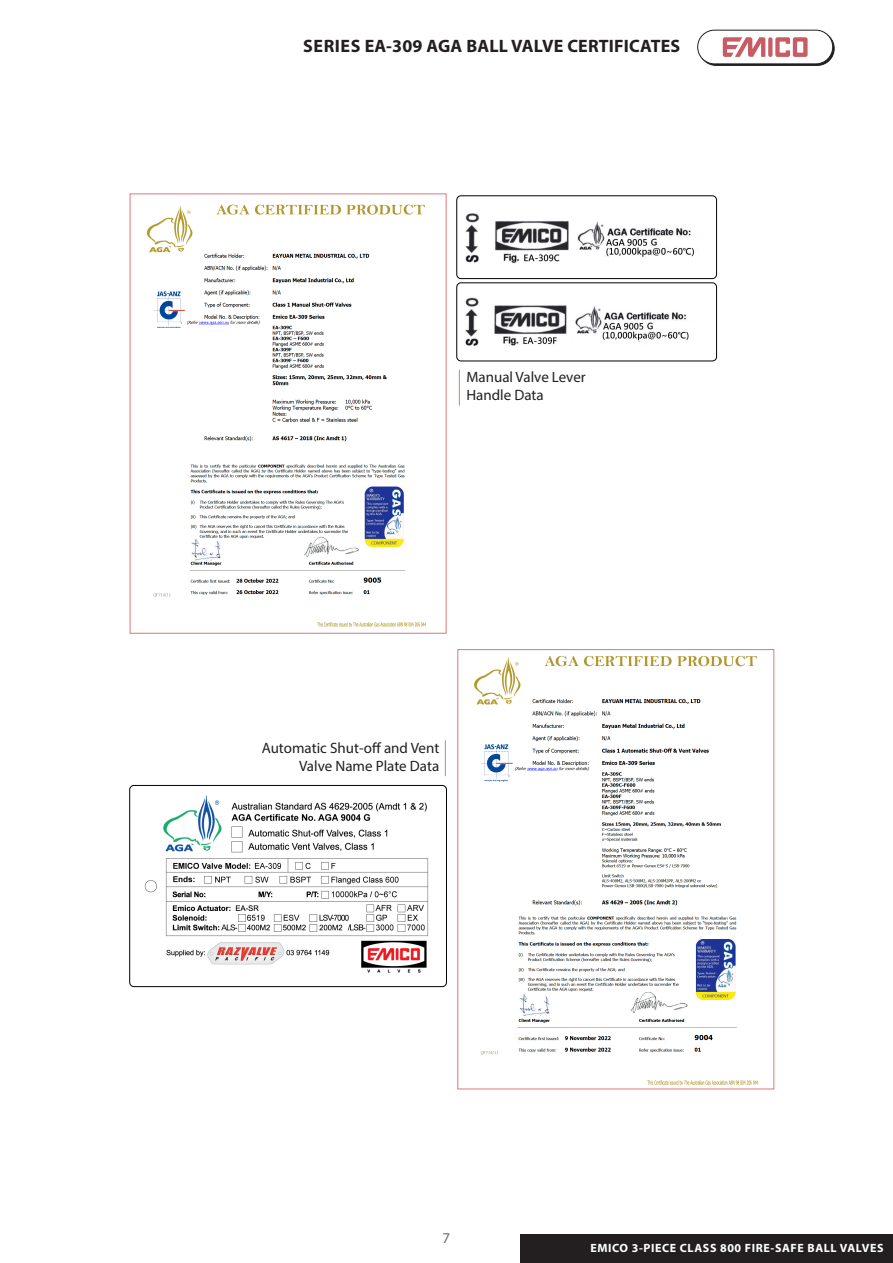
<style>
.page{position:relative;width:893px;height:1263px;background:#fff}
.page>*{position:absolute;margin:0;border:0;box-sizing:border-box;transform-origin:0 0}
.t1{font:700 18px "Myriad Pro";letter-spacing:.01em;color:#231f20}
.BODY{font:15px "Myriad Pro";color:#231f20}
.t2{font:15px "Myriad Pro";color:#6c6d70}
.t3{font:700 12px "Myriad Pro";letter-spacing:.05em;color:#fff}
</style>
<div class="page">
<div style="left:521px;top:1235px;width:372px;height:28px;background:#231f20"></div>
<div style="left:699px;top:31px;width:136px;height:35px;border:1px solid #231f20;border-radius:17px"></div>
<div style="left:698px;top:30px;width:135px;height:34px;background:#fff;border-radius:17px"></div>
<div style="left:697px;top:30px;width:136px;height:34px;border:1px solid #231f20;border-radius:17px"></div>
<svg style="left:723px;top:37px;width:42px;height:20px"></svg>
<svg style="left:768px;top:37px;width:4px;height:20px"></svg>
<svg style="left:775px;top:37px;width:33px;height:20px"></svg>
<img style="left:146px;top:204px;width:280px;height:423px">
<img style="left:457px;top:196px;width:260px;height:83px">
<div style="left:457px;top:196px;width:260px;height:83px;border:1px solid #000;border-radius:4px"></div>
<img style="left:457px;top:283px;width:260px;height:78px">
<div style="left:457px;top:283px;width:260px;height:78px;border:1px solid #000;border-radius:4px"></div>
<hr style="left:459px;top:370px;width:1px;height:36px;background:#d1232a">
<hr style="left:445px;top:740px;width:1px;height:36px;background:#d1232a">
<img style="left:474px;top:655px;width:284px;height:429px">
<img style="left:131px;top:787px;width:298px;height:198px">
<div style="left:129px;top:785px;width:318px;height:202px;border:1px solid #000;border-radius:4px"></div>
<p class="t1" style="left:303px;top:34px;width:379px">SERIES EA-309 AGA BALL VALVE CERTIFICATES</p>
<p class="BODY" style="left:466px;top:368px;width:121px">Manual Valve Lever</p>
<p class="BODY" style="left:466px;top:386px;width:79px">Handle Data</p>
<p class="BODY" style="left:262px;top:739px;width:179px">Automatic Shut-off and Vent</p>
<p class="BODY" style="left:299px;top:757px;width:142px">Valve Name Plate Data</p>
<p class="t2" style="left:443px;top:1229px;width:9px">7</p>
<p class="t3" style="left:590px;top:1240px;width:295px">EMICO 3-PIECE CLASS 800 FIRE-SAFE BALL VALVES</p>
</div>
